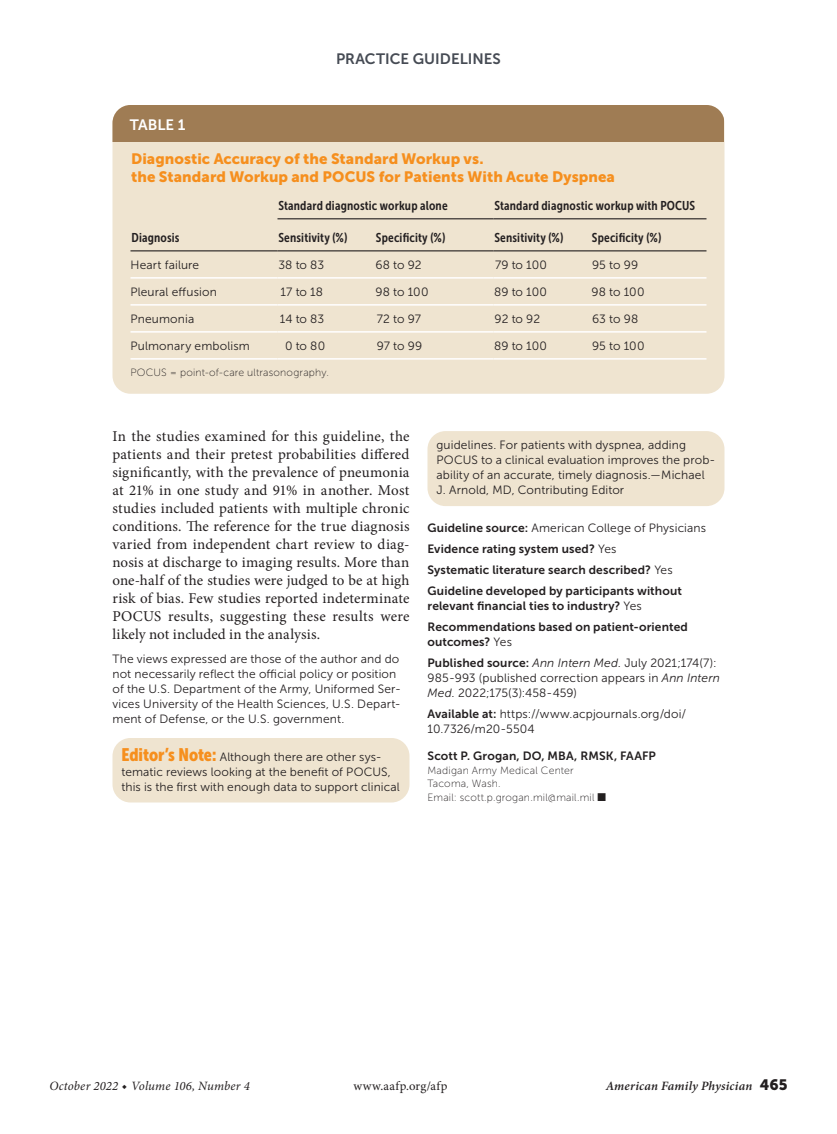
<style>
.page{position:relative;width:837px;height:1134px;background:#fff}
.page>*{position:absolute;margin:0;border:0;box-sizing:border-box;transform-origin:0 0}
.body_noindent{font:15px/18px "Minion Pro";letter-spacing:.01em;color:#231f20;text-align:justify}
.table_title{font:15px/18px "Museo Sans 900";letter-spacing:.005em;color:#f68f1e}
.t1{font:15px "Museo Sans 700";color:#464b54}
.table{font:15px "Museo Sans 700";color:#fff}
.table_head{font:12.75px "Museo Sans Cond 700";letter-spacing:.015em;color:#231f20}
.table_head_last_col{font:12.75px "Museo Sans Cond 700";letter-spacing:.015em;color:#231f20}
.t2{font:italic 12.75px "Minion Pro";letter-spacing:.01em;color:#231f20}
.t3{font:italic 600 12.75px "Minion Pro";letter-spacing:.015em;color:#231f20}
.t4{font:12.75px "Minion Pro";letter-spacing:.03em;color:#231f20}
.blurb{font:12px/15px "Museo Sans 300";letter-spacing:.01em;color:#231f20}
.blurb-2{font:12px/15px "Museo Sans 700";letter-spacing:.01em;color:#231f20}
.ed_note_continued{font:12px/15px "Museo Sans 300";letter-spacing:.01em;color:#231f20}
.table_data{font:12px "Museo Sans 300";letter-spacing:.01em;color:#231f20}
.editor_s_note{font:12px/15px "Museo Sans 300";letter-spacing:.01em;color:#231f20}
.byline_after{font:12px "Museo Sans 700";letter-spacing:.01em;color:#231f20}
.table_data_last_col{font:12px "Museo Sans 300";letter-spacing:.005em;color:#231f20}
.byline_after_affil{font:10.5px/13.5px "Museo Sans 100";letter-spacing:.02em;color:#231f20}
.table_fig_note{font:10.5px "Museo Sans 100";letter-spacing:.02em;color:#231f20}
.s1{font-family:"Museo Sans Cond 900";font-size:18px;color:#f68f1e}
.s2{font-family:"Museo Sans 700"}
.s3{font-family:"Museo Sans 300"}
.s4{font-style:italic}
.s5{font-family:"Museo Sans 900";font-weight:400;font-style:normal;font-size:15px}
</style>
<div class="page">
<div style="left:112px;top:738px;width:298px;height:64px;background:#efe4d0;border-radius:18px"></div>
<div style="left:428px;top:431px;width:296px;height:75px;background:#efe4d0;border-radius:18px"></div>
<div style="left:112px;top:105px;width:612px;height:289px;background:#efe4d0;border-radius:18px"></div>
<hr style="left:278px;top:218px;width:97px;height:1px;background:#231f20">
<hr style="left:375px;top:218px;width:119px;height:1px;background:#231f20">
<hr style="left:130px;top:277px;width:148px;height:2px;background:#fff">
<hr style="left:278px;top:277px;width:97px;height:2px;background:#fff">
<hr style="left:375px;top:277px;width:119px;height:2px;background:#fff">
<hr style="left:494px;top:277px;width:97px;height:2px;background:#fff">
<hr style="left:591px;top:277px;width:115px;height:2px;background:#fff">
<hr style="left:130px;top:304px;width:148px;height:2px;background:#fff">
<hr style="left:278px;top:304px;width:97px;height:2px;background:#fff">
<hr style="left:375px;top:304px;width:119px;height:2px;background:#fff">
<hr style="left:494px;top:304px;width:97px;height:2px;background:#fff">
<hr style="left:591px;top:304px;width:115px;height:2px;background:#fff">
<hr style="left:130px;top:250px;width:148px;height:1px;background:#231f20">
<hr style="left:278px;top:250px;width:97px;height:1px;background:#231f20">
<hr style="left:375px;top:250px;width:119px;height:1px;background:#231f20">
<hr style="left:494px;top:250px;width:97px;height:1px;background:#231f20">
<hr style="left:591px;top:250px;width:115px;height:1px;background:#231f20">
<hr style="left:494px;top:218px;width:97px;height:1px;background:#231f20">
<hr style="left:591px;top:218px;width:115px;height:1px;background:#231f20">
<hr style="left:130px;top:331px;width:148px;height:2px;background:#fff">
<hr style="left:278px;top:331px;width:97px;height:2px;background:#fff">
<hr style="left:375px;top:331px;width:119px;height:2px;background:#fff">
<hr style="left:494px;top:331px;width:97px;height:2px;background:#fff">
<hr style="left:591px;top:331px;width:115px;height:2px;background:#fff">
<hr style="left:130px;top:358px;width:148px;height:2px;background:#fff">
<hr style="left:278px;top:358px;width:97px;height:2px;background:#fff">
<hr style="left:375px;top:358px;width:119px;height:2px;background:#fff">
<hr style="left:494px;top:358px;width:97px;height:2px;background:#fff">
<hr style="left:591px;top:358px;width:115px;height:2px;background:#fff">
<div style="left:112px;top:105px;width:612px;height:37px;background:#9f7c54"></div>
<p class="t1" style="left:336px;top:50px;width:166px">PRACTICE GUIDELINES</p>
<p class="table" style="left:130px;top:116px;width:57px">TABLE 1</p>
<p class="table_title" style="left:131px;top:150px;width:486px">Diagnostic Accuracy of the Standard Workup vs.<br>the Standard Workup and POCUS for Patients With Acute Dyspnea</p>
<p class="table_head" style="left:131px;top:230px;width:50px">Diagnosis</p>
<p class="table_head" style="left:278px;top:198px;width:171px">Standard diagnostic workup alone</p>
<p class="table_head_last_col" style="left:494px;top:198px;width:202px">Standard diagnostic workup with POCUS</p>
<p class="table_head" style="left:278px;top:230px;width:70px">Sensitivity (%)</p>
<p class="table_head" style="left:376px;top:230px;width:71px">Specificity (%)</p>
<p class="table_head" style="left:494px;top:230px;width:70px">Sensitivity (%)</p>
<p class="table_head_last_col" style="left:592px;top:230px;width:71px">Specificity (%)</p>
<p class="table_data" style="left:130px;top:258px;width:70px">Heart failure</p>
<p class="table_data" style="left:278px;top:258px;width:47px">38 to 83</p>
<p class="table_data" style="left:375px;top:258px;width:48px">68 to 92</p>
<p class="table_data" style="left:495px;top:258px;width:54px">79 to 100</p>
<p class="table_data_last_col" style="left:592px;top:258px;width:48px">95 to 99</p>
<p class="table_data" style="left:130px;top:285px;width:88px">Pleural effusion</p>
<p class="table_data" style="left:281px;top:285px;width:44px">17 to 18</p>
<p class="table_data" style="left:376px;top:285px;width:55px">98 to 100</p>
<p class="table_data" style="left:494px;top:285px;width:55px">89 to 100</p>
<p class="table_data_last_col" style="left:592px;top:285px;width:55px">98 to 100</p>
<p class="table_data" style="left:130px;top:312px;width:65px">Pneumonia</p>
<p class="table_data" style="left:280px;top:312px;width:46px">14 to 83</p>
<p class="table_data" style="left:377px;top:312px;width:46px">72 to 97</p>
<p class="table_data" style="left:495px;top:312px;width:47px">92 to 92</p>
<p class="table_data_last_col" style="left:592px;top:312px;width:48px">63 to 98</p>
<p class="table_data" style="left:130px;top:339px;width:121px">Pulmonary embolism</p>
<p class="table_data" style="left:285px;top:339px;width:42px">0 to 80</p>
<p class="table_data" style="left:377px;top:339px;width:47px">97 to 99</p>
<p class="table_data" style="left:494px;top:339px;width:55px">89 to 100</p>
<p class="table_data_last_col" style="left:592px;top:339px;width:54px">95 to 100</p>
<p class="table_fig_note" style="left:130px;top:367px;width:200px">POCUS = point-of-care ultrasonography.</p>
<p class="body_noindent" style="left:112px;top:427px;width:299px">In the studies examined for this guideline, the patients and their pretest probabilities differed significantly, with the prevalence of pneumonia at 21% in one study and 91% in another. Most studies included patients with multiple chronic conditions. The reference for the true diagnosis varied from independent chart review to diag&shy;nosis at discharge to imaging results. More than one-half of the studies were judged to be at high risk of bias. Few studies reported indeterminate POCUS results, suggesting these results were likely not included in the analysis.</p>
<p class="blurb" style="left:112px;top:651px;width:290px">The views expressed are those of the author and do not necessarily reflect the official policy or position of the U.S. Department of the Army, Uniformed Ser&shy;vices University of the Health Sciences, U.S. Depart&shy;ment of Defense, or the U.S. government.</p>
<p class="editor_s_note" style="left:122px;top:749px;width:280px"><span class="s1">Editor’s Note:</span> Although there are other sys&shy;tematic reviews looking at the benefit of POCUS, this is the first with enough data to support clinical</p>
<p class="ed_note_continued" style="left:436px;top:438px;width:281px">guidelines. For patients with dyspnea, adding POCUS to a clinical evaluation improves the prob&shy;ability of an accurate, timely diagnosis.—Michael J. Arnold, MD, Contributing Editor</p>
<p class="blurb" style="left:428px;top:520px;width:280px"><span class="s2">Guideline source:</span> American College of Physicians</p>
<p class="blurb-2" style="left:428px;top:541px;width:191px">Evidence rating system used? <span class="s3">Yes</span></p>
<p class="blurb-2" style="left:428px;top:562px;width:247px">Systematic literature search described? <span class="s3">Yes</span></p>
<p class="blurb-2" style="left:428px;top:583px;width:256px">Guideline developed by participants without relevant financial ties to industry? <span class="s3">Yes</span></p>
<p class="blurb-2" style="left:428px;top:619px;width:262px">Recommendations based on patient-oriented outcomes? <span class="s3">Yes</span></p>
<p class="blurb" style="left:428px;top:655px;width:294px"><span class="s2">Published source:</span> <span class="s4">Ann Intern Med.</span> July 2021;174(7):<br>985-993 (published correction appears in <span class="s4">Ann Intern<br>Med.</span> 2022;175(3):458-459)</p>
<p class="blurb" style="left:428px;top:706px;width:260px"><span class="s2">Available at:</span> https://www.acpjournals.org/doi/<br>10.7326/m20-5504</p>
<p class="byline_after" style="left:428px;top:750px;width:230px">Scott P. Grogan, DO, MBA, RMSK, FAAFP</p>
<p class="byline_after_affil" style="left:428px;top:764px;width:180px">Madigan Army Medical Center<br>Tacoma, Wash.<br>Email: scott.p.grogan.mil@mail.mil ■</p>
<p class="t2" style="left:50px;top:1078px;width:202px">October 2022 ◆ Volume 106, Number 4</p>
<p class="t4" style="left:353px;top:1078px;width:96px">www.aafp.org/afp</p>
<p class="t3" style="left:606px;top:1077px;width:183px">American Family Physician <span class="s5">465</span></p>
</div>
